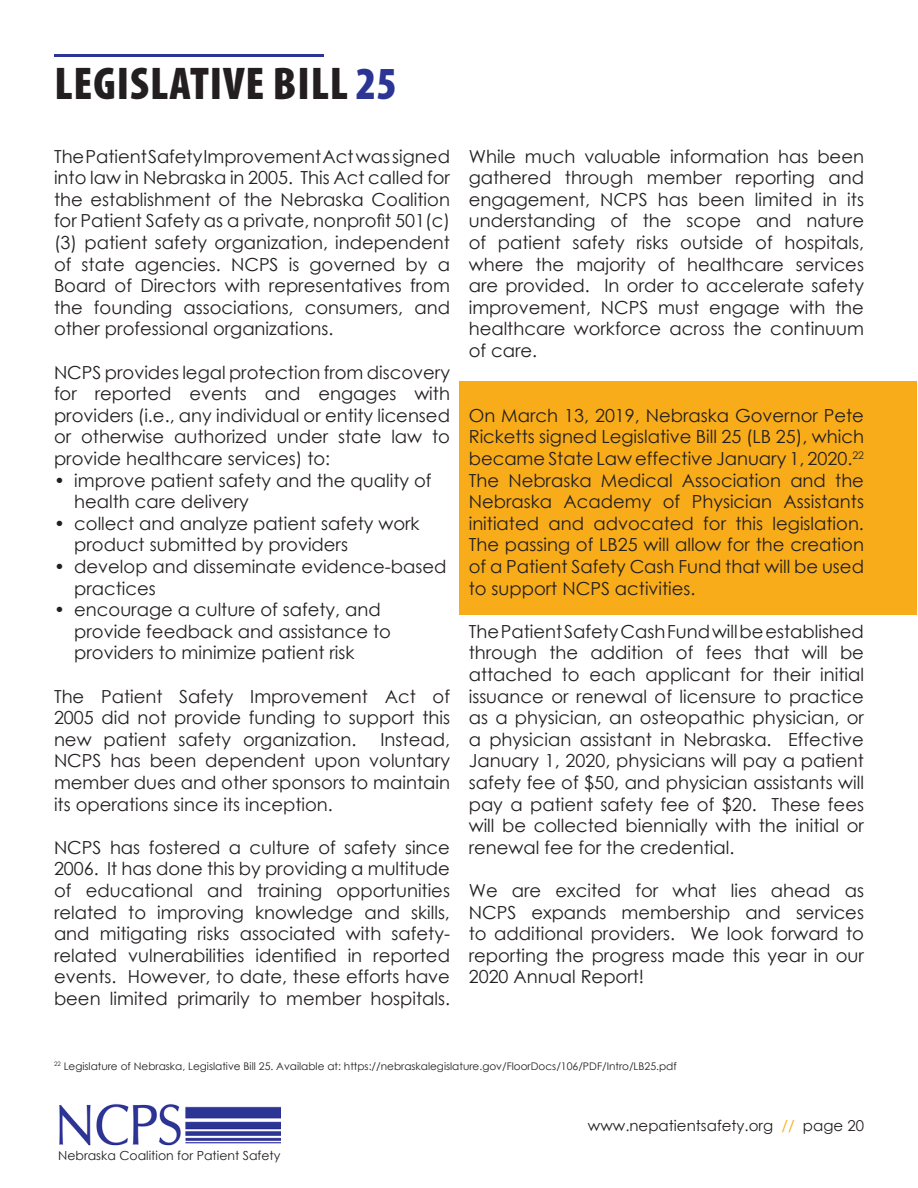
<style>
.page{position:relative;width:918px;height:1188px;background:#fff}
.page>*{position:absolute;margin:0;border:0;box-sizing:border-box;transform-origin:0 0}
.t1{font:900 condensed 46.05px "Myriad Pro";letter-spacing:.02em;color:#231f20}
.t2{font:18px/21.6px "Century Gothic";color:#231f20;text-align:justify}
.t3{font:15px "Century Gothic";color:#231f20}
.t4{font:12.45px "Century Gothic";color:#231f20}
.t5{font:10.5px "Century Gothic";color:#231f20}
.s1{color:#2c3594}
.s2{color:#f8ac1a}
</style>
<div class="page">
<img style="left:59px;top:1104px;width:222px;height:42px">
<div style="left:460px;top:381px;width:457px;height:234px;background:#f8ac1a"></div>
<hr style="left:54px;top:54px;width:270px;height:3px;background:#2c3594">
<p class="t1" style="left:54px;top:58px;width:344px">LEGISLATIVE BILL <span class="s1">25</span></p>
<p class="t2" style="left:54px;top:145px;width:398px">The Patient Safety Improvement Act was signed into law in Nebraska in 2005. This Act called for the establishment of the Nebraska Coalition for Patient Safety as a private, nonprofit 501(c) (3) patient safety organization, independent of state agencies. NCPS is governed by a Board of Directors with representatives from the founding associations, consumers, and other professional organizations.</p>
<p class="t2" style="left:54px;top:361px;width:398px">NCPS provides legal protection from discovery for reported events and engages with providers (i.e., any individual or entity licensed or otherwise authorized under state law to provide healthcare services) to:</p>
<p class="t2" style="left:74px;top:469px;width:359px;text-indent:-20px">• improve patient safety and the quality of health care delivery</p>
<p class="t2" style="left:74px;top:512px;width:347px;text-indent:-20px">• collect and analyze patient safety work product submitted by providers</p>
<p class="t2" style="left:74px;top:555px;width:374px;text-indent:-20px">• develop and disseminate evidence-based practices</p>
<p class="t2" style="left:74px;top:599px;width:318px;text-align:left;text-indent:-20px">• encourage a culture of safety, and provide feedback and assistance to providers to minimize patient risk</p>
<p class="t2" style="left:54px;top:685px;width:398px">The Patient Safety Improvement Act of 2005 did not provide funding to support this new patient safety organization.</p>
<p class="t2" style="left:54px;top:728px;width:398px;text-indent:327px">Instead, NCPS has been dependent upon voluntary member dues and other sponsors to maintain its operations since its inception.</p>
<p class="t2" style="left:54px;top:836px;width:398px">NCPS has fostered a culture of safety since 2006. It has done this by providing a multitude of educational and training opportunities related to improving knowledge and skills, and mitigating risks associated with safety&shy;related vulnerabilities identified in reported events. However, to date, these efforts have been limited primarily to member hospitals.</p>
<p class="t2" style="left:469px;top:145px;width:397px">While much valuable information has been gathered through member reporting and engagement, NCPS has been limited in its understanding of the scope and nature of patient safety risks outside of hospitals, where the majority of healthcare services are provided. In order to accelerate safety improvement, NCPS must engage with the healthcare workforce across the continuum of care.</p>
<p class="t2" style="left:469px;top:404px;width:397px">On March 13, 2019, Nebraska Governor Pete Ricketts signed Legislative Bill 25 (LB 25), which became State Law effective January 1, 2020.<sup>22<br></sup>The Nebraska Medical Association and the Nebraska Academy of Physician Assistants initiated and advocated for this legislation.<br>The passing of LB25 will allow for the creation of a Patient Safety Cash Fund that will be used to support NCPS activities.</p>
<p class="t2" style="left:469px;top:620px;width:397px">The Patient Safety Cash Fund will be established through the addition of fees that will be attached to each applicant for their initial issuance or renewal of licensure to practice as a physician, an osteopathic physician, or a physician assistant in Nebraska. Effective January 1, 2020, physicians will pay a patient safety fee of $50, and physician assistants will pay a patient safety fee of $20. These fees will be collected biennially with the initial or renewal fee for the credential.</p>
<p class="t2" style="left:469px;top:879px;width:397px">We are excited for what lies ahead as NCPS expands membership and services to additional providers. We look forward to reporting the progress made this year in our 2020 Annual Report!</p>
<p class="t5" style="left:54px;top:1058px;width:624px"><sup>22</sup> Legislature of Nebraska, Legislative Bill 25. Available at: https://nebraskalegislature.gov/FloorDocs/106/PDF/Intro/LB25.pdf</p>
<p class="t4" style="left:58px;top:1146px;width:224px">Nebraska Coalition for Patient Safety</p>
<p class="t3" style="left:588px;top:1115px;width:278px">www.nepatientsafety.org <span class="s2">//</span> page 20</p>
</div>
